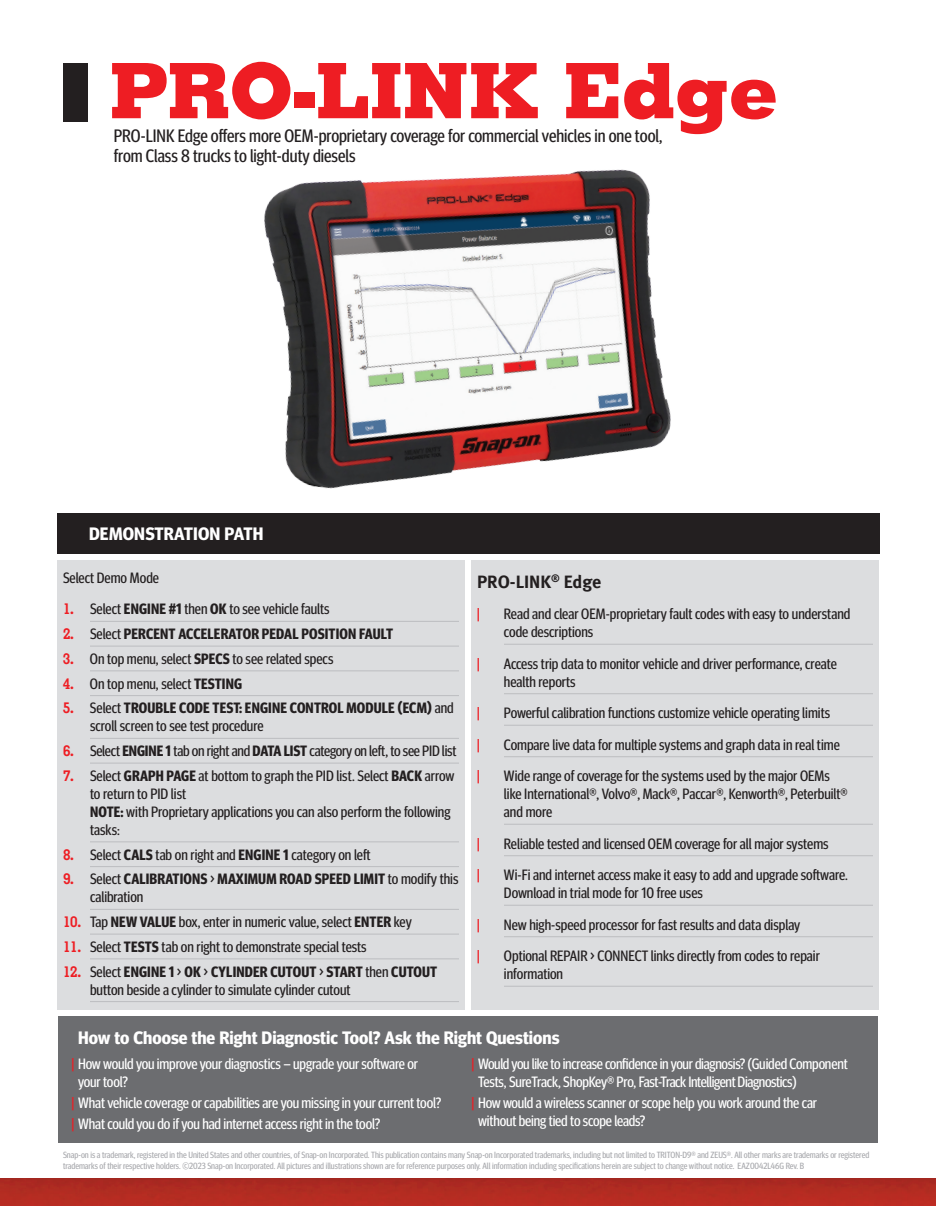
<style>
.page{position:relative;width:936px;height:1206px;background:#fff}
.page>*{position:absolute;margin:0;border:0;box-sizing:border-box;transform-origin:0 0}
.t1{font:800 76.5px "Memphis LT Std";letter-spacing:-.02em;color:#ee1d23}
.t2{font:condensed 18px/19.5px "Meta Headline Pro";color:#231f20}
.t3{font:700 18px "Meta Headline Pro";color:#fff}
.t4{font:18px "Meta Bold LF";color:#231f20}
.t5{font:condensed 15px/18px "Meta Headline Pro";color:#231f20}
.t6{font:condensed 15px/18px "Meta Headline Pro";letter-spacing:-.015em;color:#fff}
.t7{font:700 condensed 15px/18px "Meta Headline Pro";letter-spacing:.01em;color:#231f20}
.t8{font:15px "Meta Headline Pro";color:#ee1d23}
.t9{font:condensed 9px/10.8px "Meta Headline Pro";color:#a8a9ad}
.s1{font-family:"Memphis LT Std";font-weight:700;font-stretch:normal;color:#ee1d23}
.s2{font-weight:700}
.s3{font-family:"Memphis LT Std";font-stretch:normal;color:#ee1d23}
.s4{font-weight:400}
.s5{color:#ee1d23}
</style>
<div class="page">
<div style="left:57px;top:560px;width:408px;height:450px;background:#dcdddf"></div>
<div style="left:57px;top:513px;width:823px;height:40px;background:#231f20"></div>
<div style="left:471px;top:560px;width:407px;height:450px;background:#dcdddf"></div>
<hr style="left:90px;top:621px;width:369px;height:1px;background:#bcbdc0">
<hr style="left:90px;top:646px;width:369px;height:1px;background:#bcbdc0">
<hr style="left:90px;top:671px;width:369px;height:1px;background:#bcbdc0">
<hr style="left:90px;top:695px;width:369px;height:1px;background:#bcbdc0">
<hr style="left:90px;top:738px;width:369px;height:1px;background:#bcbdc0">
<hr style="left:90px;top:763px;width:369px;height:1px;background:#bcbdc0">
<hr style="left:90px;top:842px;width:369px;height:1px;background:#bcbdc0">
<hr style="left:90px;top:866px;width:369px;height:1px;background:#bcbdc0">
<hr style="left:90px;top:909px;width:369px;height:1px;background:#bcbdc0">
<hr style="left:90px;top:934px;width:369px;height:1px;background:#bcbdc0">
<hr style="left:90px;top:959px;width:369px;height:1px;background:#bcbdc0">
<hr style="left:90px;top:1001px;width:369px;height:1px;background:#bcbdc0">
<hr style="left:504px;top:644px;width:369px;height:1px;background:#bcbdc0">
<hr style="left:504px;top:693px;width:369px;height:1px;background:#bcbdc0">
<hr style="left:504px;top:725px;width:369px;height:1px;background:#bcbdc0">
<hr style="left:504px;top:756px;width:369px;height:1px;background:#bcbdc0">
<hr style="left:504px;top:824px;width:369px;height:1px;background:#bcbdc0">
<hr style="left:504px;top:855px;width:369px;height:1px;background:#bcbdc0">
<hr style="left:504px;top:905px;width:369px;height:1px;background:#bcbdc0">
<hr style="left:504px;top:936px;width:369px;height:1px;background:#bcbdc0">
<hr style="left:504px;top:986px;width:369px;height:1px;background:#bcbdc0">
<div style="left:58px;top:1016px;width:820px;height:127px;background:#6c6d70"></div>
<img style="left:0;top:1179px;width:936px;height:27px">
<div style="left:63px;top:63px;width:24px;height:58px;background:#231f20"></div>
<img style="left:264px;top:169px;width:407px;height:320px">
<h1 class="t1" style="left:109px;top:42px;width:671px">PRO-LINK Edge</h1>
<p class="t2" style="left:114px;top:125px;width:550px">PRO-LINK Edge offers more OEM-proprietary coverage for commercial vehicles in one tool, from Class 8 trucks to light-duty diesels</p>
<p class="t3" style="left:89px;top:519px;width:176px">DEMONSTRATION PATH</p>
<p class="t5" style="left:63px;top:568px;width:98px">Select Demo Mode</p>
<p class="t5" style="left:63px;top:599px;width:268px"><span class="s1">1.</span> Select <span class="s2">ENGINE #1</span> then <span class="s2">OK</span> to see vehicle faults</p>
<p class="t7" style="left:63px;top:624px;width:332px"><span class="s3">2.</span> <span class="s4">Select</span> PERCENT ACCELERATOR PEDAL POSITION FAULT</p>
<p class="t5" style="left:63px;top:649px;width:272px"><span class="s1">3.</span> On top menu, select <span class="s2">SPECS</span> to see related specs</p>
<p class="t5" style="left:63px;top:674px;width:181px"><span class="s1">4.</span> On top menu, select <span class="s2">TESTING</span></p>
<p class="t7" style="left:90px;top:698px;width:365px;text-indent:-27px"><span class="s3">5.</span> <span class="s4">Select</span> TROUBLE CODE TEST: ENGINE CONTROL MODULE (ECM) <span class="s4">and scroll screen to see test procedure</span></p>
<p class="t5" style="left:63px;top:741px;width:395px"><span class="s1">6.</span> Select <span class="s2">ENGINE 1</span> tab on right and <span class="s2">DATA LIST</span> category on left, to see PID list</p>
<p class="t5" style="left:90px;top:766px;width:366px;text-indent:-27px"><span class="s1">7.</span> Select <span class="s2">GRAPH PAGE</span> at bottom to graph the PID list. Select <span class="s2">BACK</span> arrow to return to PID list<br><span class="s2">NOTE:</span> with Proprietary applications you can also perform the following tasks:</p>
<p class="t5" style="left:63px;top:845px;width:309px"><span class="s1">8.</span> Select <span class="s2">CALS</span> tab on right and <span class="s2">ENGINE 1</span> category on left</p>
<p class="t7" style="left:90px;top:869px;width:370px;text-indent:-27px"><span class="s3">9.</span> <span class="s4">Select</span> CALIBRATIONS <span class="s4">&gt;</span> MAXIMUM ROAD SPEED LIMIT <span class="s4">to modify this calibration</span></p>
<p class="t5" style="left:63px;top:912px;width:350px"><span class="s1">10.</span> Tap <span class="s2">NEW VALUE</span> box, enter in numeric value, select <span class="s2">ENTER</span> key</p>
<p class="t5" style="left:63px;top:937px;width:305px"><span class="s1">11.</span> Select <span class="s2">TESTS</span> tab on right to demonstrate special tests</p>
<p class="t5" style="left:90px;top:962px;width:349px;text-indent:-27px"><span class="s1">12.</span> Select <span class="s2">ENGINE 1</span> &gt; <span class="s2">OK</span> &gt; <span class="s2">CYLINDER CUTOUT</span> &gt; <span class="s2">START</span> then <span class="s2">CUTOUT </span>button beside a cylinder to simulate cylinder cutout</p>
<p class="t4" style="left:477px;top:571px;width:126px">PRO-LINK<sup>®</sup> Edge</p>
<p class="t8" style="left:477px;top:603px;width:5px">|</p>
<p class="t5" style="left:504px;top:604px;width:348px">Read and clear OEM-proprietary fault codes with easy to understand code descriptions</p>
<p class="t8" style="left:477px;top:652px;width:5px">|</p>
<p class="t5" style="left:504px;top:654px;width:334px">Access trip data to monitor vehicle and driver performance, create health reports</p>
<p class="t8" style="left:477px;top:702px;width:5px">|</p>
<p class="t5" style="left:504px;top:703px;width:328px">Powerful calibration functions customize vehicle operating limits</p>
<p class="t8" style="left:477px;top:733px;width:5px">|</p>
<p class="t5" style="left:504px;top:735px;width:337px">Compare live data for multiple systems and graph data in real time</p>
<p class="t8" style="left:477px;top:765px;width:5px">|</p>
<p class="t5" style="left:504px;top:766px;width:345px">Wide range of coverage for the systems used by the major OEMs like International®, Volvo®, Mack®, Paccar®, Kenworth®, Peterbuilt® and more</p>
<p class="t8" style="left:477px;top:832px;width:5px">|</p>
<p class="t5" style="left:504px;top:834px;width:326px">Reliable tested and licensed OEM coverage for all major systems</p>
<p class="t8" style="left:477px;top:864px;width:5px">|</p>
<p class="t5" style="left:504px;top:865px;width:346px">Wi-Fi and internet access make it easy to add and upgrade software.<br>Download in trial mode for 10 free uses</p>
<p class="t8" style="left:477px;top:913px;width:5px">|</p>
<p class="t5" style="left:504px;top:915px;width:298px">New high-speed processor for fast results and data display</p>
<p class="t8" style="left:477px;top:945px;width:5px">|</p>
<p class="t5" style="left:504px;top:946px;width:317px">Optional REPAIR &gt; CONNECT links directly from codes to repair information</p>
<p class="t3" style="left:78px;top:1023px;width:483px">How to Choose the Right Diagnostic Tool? Ask the Right Questions</p>
<p class="t6" style="left:78px;top:1054px;width:341px;text-indent:-7px"><span class="s5">|</span> How would you improve your diagnostics – upgrade your software or your tool?</p>
<p class="t6" style="left:72px;top:1091px;width:371px;line-height:21.3px"><span class="s5">|</span> What vehicle coverage or capabilities are you missing in your current tool? <span class="s5">|</span> What could you do if you had internet access right in the tool?</p>
<p class="t6" style="left:478px;top:1054px;width:371px;text-indent:-7px"><span class="s5">|</span> Would you like to increase confidence in your diagnosis? (Guided Component<br>Tests, SureTrack, ShopKey® Pro, Fast-Track Intelligent Diagnostics)</p>
<p class="t6" style="left:478px;top:1093px;width:340px;text-indent:-7px"><span class="s5">|</span> How would a wireless scanner or scope help you work around the car without being tied to scope leads?</p>
<p class="t9" style="left:63px;top:1149px;width:808px">Snap-on is a trademark, registered in the United States and other countries, of Snap-on Incorporated. This publication contains many Snap-on Incorporated trademarks, including but not limited to TRITON-D9® and ZEUS®. All other marks are trademarks or registered trademarks of their respective holders. ©2023 Snap-on Incorporated. All pictures and illustrations shown are for reference purposes only. All information including specifications herein are subject to change without notice. EAZ0042L46G Rev. B</p>
</div>
